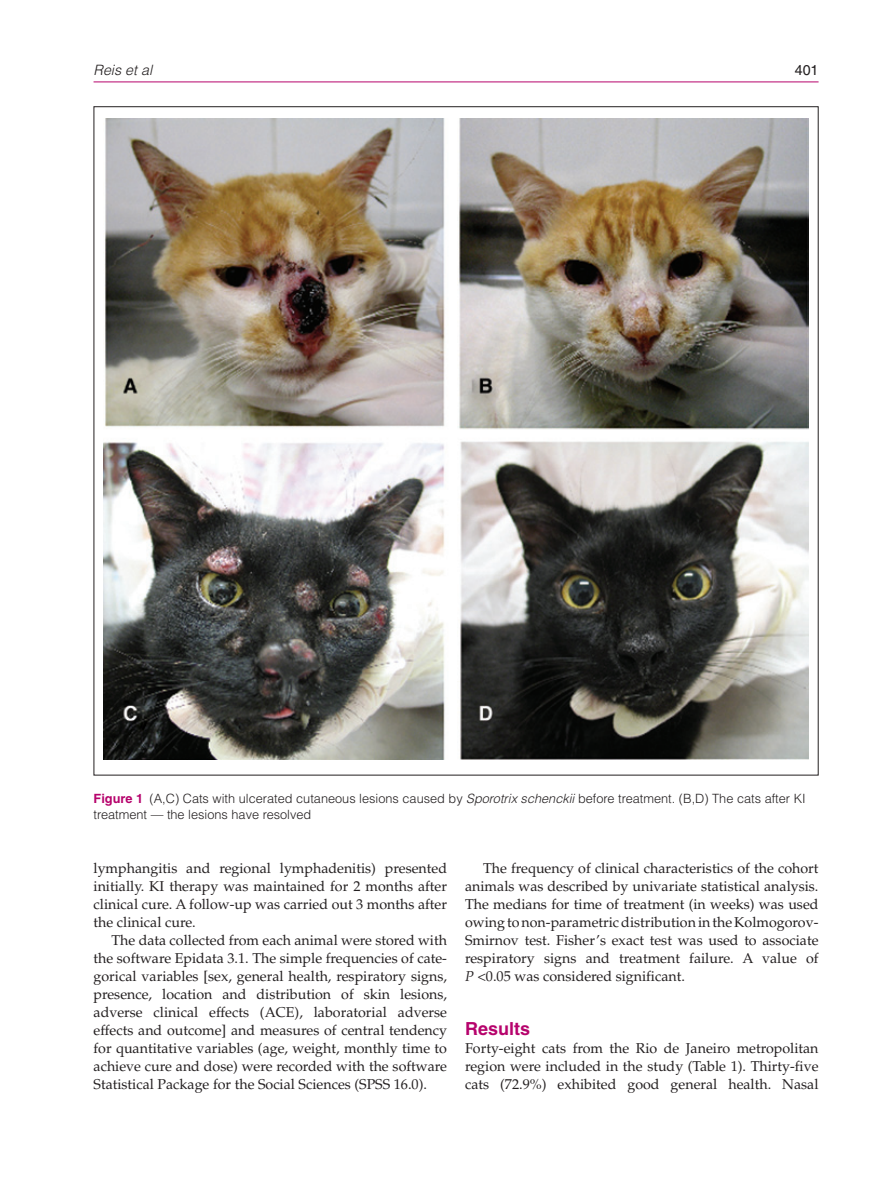
<style>
.page{position:relative;width:893px;height:1191px;background:#fff}
.page>*{position:absolute;margin:0;border:0;box-sizing:border-box;transform-origin:0 0}
.SEC-A{font:700 18px "Helvetica";color:#b6036c}
.Text-Indent{font:14.25px/18px "Palatino";color:#231f20;text-align:justify}
.Text{font:14.25px/18px "Palatino";color:#231f20;text-align:justify}
.RRH{font:italic 300 14.25px "Helvetica";color:#231f20}
.RRH-2{font:14.25px "Helvetica";color:#231f20}
.FG{font:300 12.75px/15.8px "Helvetica";color:#231f20}
.s1{font-weight:700;color:#b6036c}
.s2{font-style:italic}
</style>
<div class="page">
<hr style="left:94px;top:82px;width:725px;height:1px;background:#b6036c">
<img style="left:103px;top:118px;width:706px;height:641px">
<p class="RRH" style="left:94px;top:61px;width:60px">Reis et al</p>
<p class="RRH-2" style="left:795px;top:62px;width:25px">401</p>
<p class="FG" style="left:94px;top:790px;width:714px"><span class="s1">Figure 1</span> (A,C) Cats with ulcerated cutaneous lesions caused by <span class="s2">Sporotrix schenckii</span> before treatment. (B,D) The cats after KI treatment — the lesions have resolved</p>
<p class="Text-Indent" style="left:94px;top:859px;width:355px">lymphangitis and regional lymphadenitis) presented initially. KI therapy was maintained for 2 months after clinical cure. A follow-up was carried out 3 months after the clinical cure.</p>
<p class="Text-Indent" style="left:94px;top:931px;width:355px;text-indent:18px">The data collected from each animal were stored with the software Epidata 3.1. The simple frequencies of cate&shy;gorical variables [sex, general health, respiratory signs, presence, location and distribution of skin lesions, adverse clinical effects (ACE), laboratorial adverse effects and outcome] and measures of central tendency for quantitative variables (age, weight, monthly time to achieve cure and dose) were recorded with the software Statistical Package for the Social Sciences (SPSS 16.0).</p>
<p class="Text-Indent" style="left:465px;top:859px;width:355px;text-indent:18px">The frequency of clinical characteristics of the cohort animals was described by univariate statistical analysis.<br>The medians for time of treatment (in weeks) was used owing to non-parametric distribution in the Kolmogorov-Smirnov test. Fisher’s exact test was used to associate respiratory signs and treatment failure. A value of <span class="s2">P</span> &lt;0.05 was considered significant.</p>
<p class="SEC-A" style="left:465px;top:1017px;width:67px">Results</p>
<p class="Text" style="left:465px;top:1039px;width:355px">Forty-eight cats from the Rio de Janeiro metropolitan region were included in the study (Table 1). Thirty-five cats (72.9%) exhibited good general health. Nasal</p>
</div>
